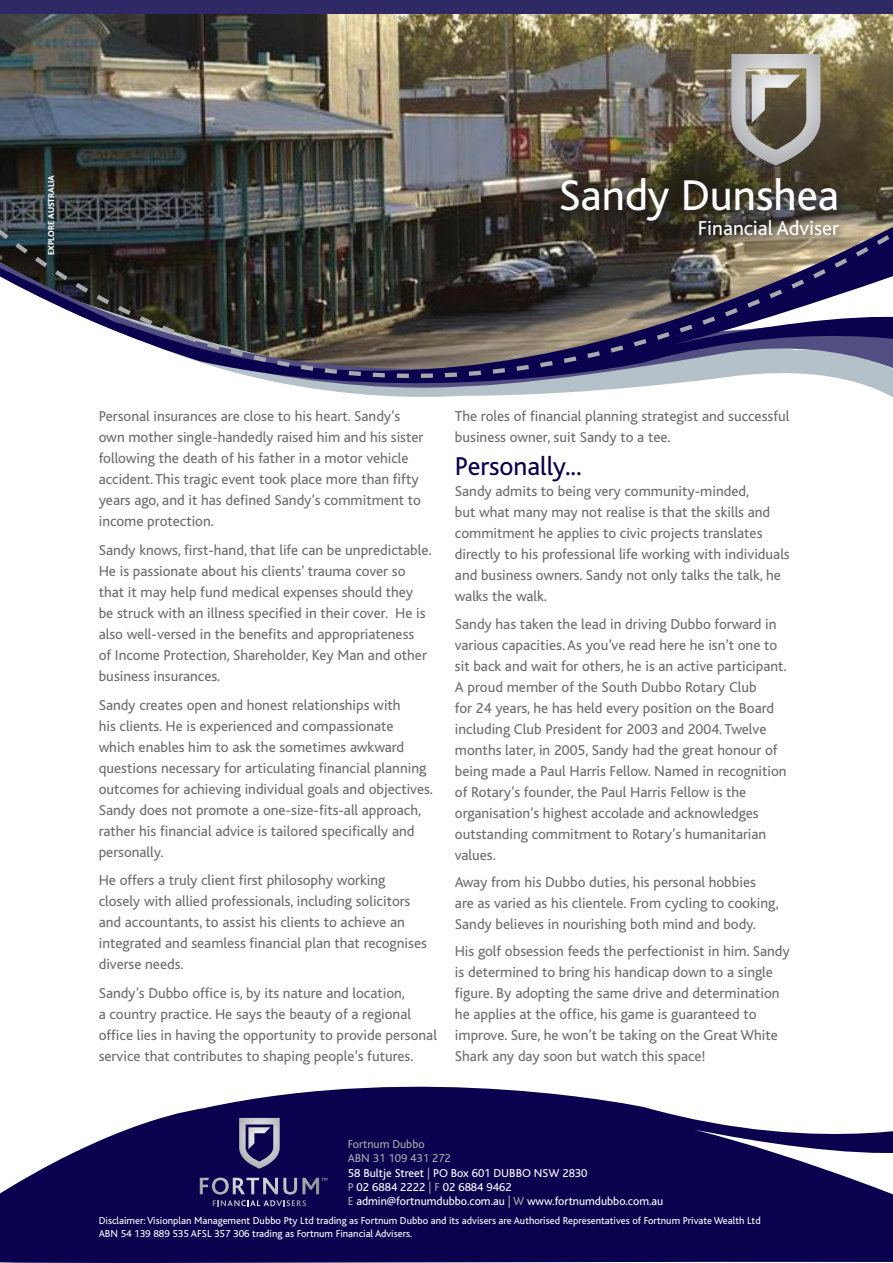
<style>
.page{position:relative;width:893px;height:1263px;background:#fff}
.page>*{position:absolute;margin:0;border:0;box-sizing:border-box;transform-origin:0 0}
.t1{font:45px "Bliss";color:#fff}
.t2{font:27px "Bliss";color:#0a024e}
.t3{font:21px "Bliss";color:#fff}
.t4{font:15px/21px "Bliss";color:#6c6d70}
.t5{font:12px/14.4px "Bliss";color:#fff}
.t6{font:10.5px/12.6px "Bliss";color:#fff}
.t7{font:800 9px "Bliss";color:#fff}
.s1{color:#a8a9ad}
</style>
<div class="page">
<svg style="left:0;top:1086px;width:893px;height:177px;fill:#0a024e"></svg>
<svg style="left:239px;top:1118px;width:41px;height:50px;background:#6e6b90"></svg>
<svg style="left:200px;top:1177px;width:127px;height:17px;background:#4a4576"></svg>
<svg style="left:213px;top:1200px;width:93px;height:6px"></svg>
<img style="left:0;top:13px;width:893px;height:117px">
<img style="left:0;top:130px;width:893px;height:30px">
<img style="left:0;top:160px;width:893px;height:238px">
<div style="left:0;top:0;width:893px;height:13px;background:#2f2966"></div>
<div style="left:556px;top:174px;width:294px;height:72px;background:#231f20;opacity:.75"></div>
<div style="left:43px;top:170px;width:22px;height:96px;background:#231f20;opacity:.75"></div>
<svg style="left:731px;top:54px;width:89px;height:111px;background:#938f87"></svg>
<p class="t7" style="left:47px;top:255px;width:82px;rotate:-90deg">EXPLORE AUSTRALIA</p>
<h1 class="t1" style="left:559px;top:172px;width:282px">Sandy Dunshea</h1>
<h3 class="t3" style="left:698px;top:217px;width:143px">Financial Adviser</h3>
<p class="t4" style="left:99px;top:406px;width:326px">Personal insurances are close to his heart. Sandy’s own mother single-handedly raised him and his sister following the death of his father in a motor vehicle accident. This tragic event took place more than fifty years ago, and it has defined Sandy’s commitment to income protection.</p>
<p class="t4" style="left:99px;top:540px;width:334px">Sandy knows, first-hand, that life can be unpredictable.<br>He is passionate about his clients’ trauma cover so that it may help fund medical expenses should they<br>be struck with an illness specified in their cover. He is also well-versed in the benefits and appropriateness<br>of Income Protection, Shareholder, Key Man and other business insurances.</p>
<p class="t4" style="left:99px;top:694px;width:336px">Sandy creates open and honest relationships with<br>his clients. He is experienced and compassionate which enables him to ask the sometimes awkward questions necessary for articulating financial planning outcomes for achieving individual goals and objectives.<br>Sandy does not promote a one-size-fits-all approach, rather his financial advice is tailored specifically and personally.</p>
<p class="t4" style="left:99px;top:870px;width:330px">He offers a truly client first philosophy working closely with allied professionals, including solicitors and accountants, to assist his clients to achieve an integrated and seamless financial plan that recognises diverse needs.</p>
<p class="t4" style="left:99px;top:983px;width:340px">Sandy’s Dubbo office is, by its nature and location,<br>a country practice. He says the beauty of a regional office lies in having the opportunity to provide personal service that contributes to shaping people’s futures.</p>
<p class="t4" style="left:455px;top:406px;width:336px">The roles of financial planning strategist and successful business owner, suit Sandy to a tee.</p>
<h2 class="t2" style="left:455px;top:452px;width:128px">Personally...</h2>
<p class="t4" style="left:455px;top:481px;width:336px">Sandy admits to being very community-minded,<br>but what many may not realise is that the skills and commitment he applies to civic projects translates directly to his professional life working with individuals and business owners. Sandy not only talks the talk, he walks the walk.</p>
<p class="t4" style="left:455px;top:613px;width:333px">Sandy has taken the lead in driving Dubbo forward in various capacities. As you’ve read here he isn’t one to sit back and wait for others, he is an active participant.<br>A proud member of the South Dubbo Rotary Club<br>for 24 years, he has held every position on the Board including Club President for 2003 and 2004. Twelve months later, in 2005, Sandy had the great honour of being made a Paul Harris Fellow. Named in recognition of Rotary’s founder, the Paul Harris Fellow is the organisation’s highest accolade and acknowledges outstanding commitment to Rotary’s humanitarian values.</p>
<p class="t4" style="left:455px;top:872px;width:325px">Away from his Dubbo duties, his personal hobbies<br>are as varied as his clientele. From cycling to cooking,<br>Sandy believes in nourishing both mind and body.</p>
<p class="t4" style="left:455px;top:941px;width:336px">His golf obsession feeds the perfectionist in him. Sandy is determined to bring his handicap down to a single figure. By adopting the same drive and determination he applies at the office, his game is guaranteed to improve. Sure, he won’t be taking on the Great White Shark any day soon but watch this space!</p>
<p class="t5" style="left:348px;top:1137px;width:317px"><span class="s1">Fortnum Dubbo<br>ABN 31 109 431 272<br></span>58 Bultje Street <span class="s1">|</span> PO Box 601 DUBBO NSW 2830<br><span class="s1">P</span> 02 6884 2222 <span class="s1">| F</span> 02 6884 9462<br><span class="s1">E</span> admin@fortnumdubbo.com.au <span class="s1">| W</span> www.fortnumdubbo.com.au</p>
<p class="t6" style="left:99px;top:1215px;width:663px">Disclaimer: Visionplan Management Dubbo Pty Ltd trading as Fortnum Dubbo and its advisers are Authorised Representatives of Fortnum Private Wealth Ltd<br>ABN 54 139 889 535 AFSL 357 306 trading as Fortnum Financial Advisers.</p>
</div>
